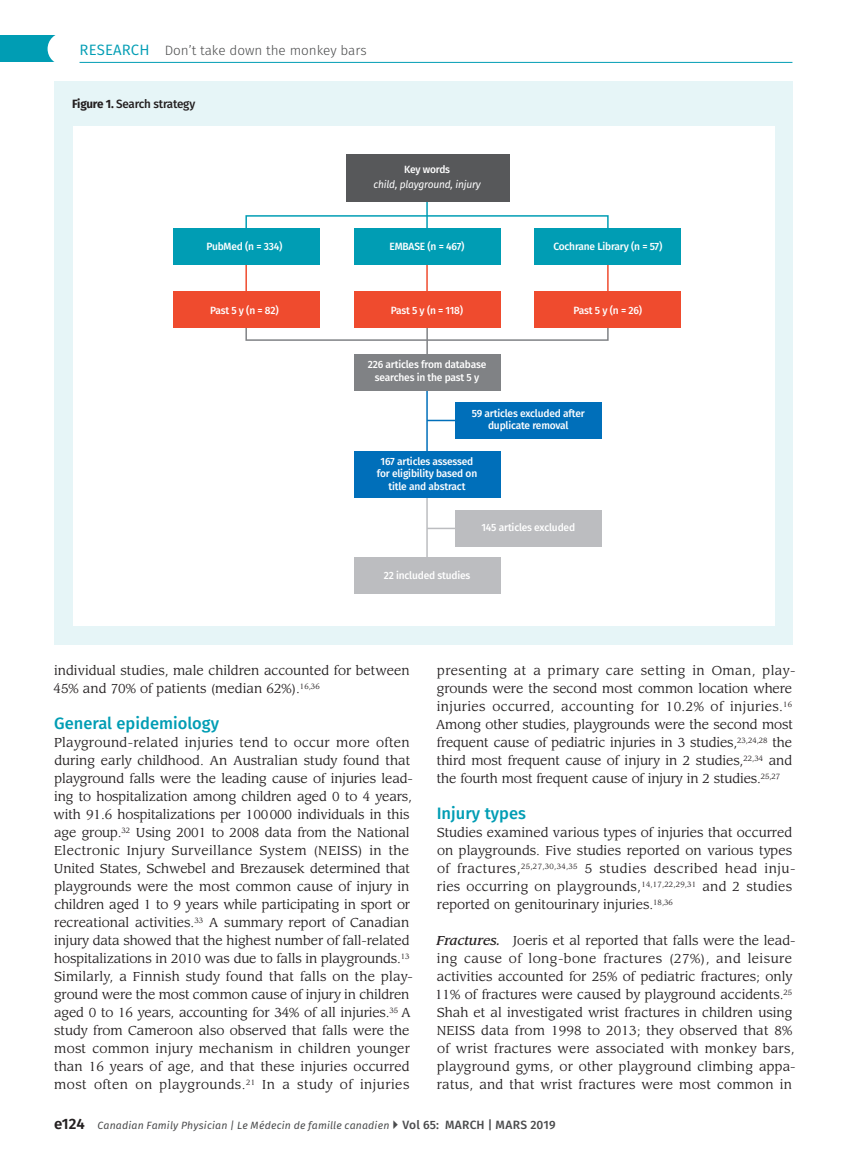
<style>
.page{position:relative;width:851px;height:1161px;background:#fff}
.page>*{position:absolute;margin:0;border:0;box-sizing:border-box;transform-origin:0 0}
.Level3Head{font:500 16.5px "Fira Sans";color:#009db4}
.t1{font:300 13.5px "Fira Sans";color:#4b4c4d}
.Paragraph{font:12.75px/18px "Leawood Std";letter-spacing:-.005em;color:#231f20}
.Level4Head{font:12.75px/18px "Leawood Std";letter-spacing:.01em;color:#231f20}
.ParagraphIndent{font:12.75px/18px "Leawood Std";color:#231f20}
.t2{font:500 12px "Fira Sans";letter-spacing:-.015em;color:#231f20}
.t3{font:500 10.5px/12.6px "Fira Sans";letter-spacing:-.015em;color:#fff;text-align:center}
.t4{font:italic 10.5px "Fira Sans";letter-spacing:.015em;color:#4b4c4d}
.t5{font:italic 10.5px/15.6px "Fira Sans";letter-spacing:-.015em;color:#fff;text-align:center}
.s1{font-weight:400;font-size:15px;color:#009db4}
.s2{font-weight:700}
.s3{font-weight:500;font-style:normal}
.s4{font-weight:500;font-style:italic}
.s5{font-weight:600;font-style:normal;font-size:15px;color:#231f20}
.s6{font-weight:500;font-style:normal;font-size:12px}
</style>
<div class="page">
<div style="left:0;top:35px;width:55px;height:27px;background:#009db4"></div>
<div style="left:48px;top:33px;width:32px;height:32px;background:#fff;border-radius:50%"></div>
<hr style="left:80px;top:62px;width:712px;height:1px;background:#009db4">
<div style="left:54px;top:81px;width:738px;height:563px;background:#e6f5f7"></div>
<div style="left:73px;top:126px;width:701px;height:499px;background:#fff"></div>
<div style="left:354px;top:558px;width:146px;height:36px;background:#bcbdc0"></div>
<div style="left:455px;top:510px;width:146px;height:36px;background:#bcbdc0"></div>
<div style="left:455px;top:402px;width:146px;height:37px;background:#006fba"></div>
<div style="left:245px;top:215px;width:363px;height:14px;border:2px solid #009db4"></div>
<div style="left:245px;top:327px;width:363px;height:14px;border:2px solid #808285"></div>
<hr style="left:426px;top:201px;width:2px;height:28px;background:#009db4">
<hr style="left:245px;top:264px;width:2px;height:28px;background:#ef4b2e">
<hr style="left:426px;top:264px;width:2px;height:28px;background:#ef4b2e">
<svg style="left:428px;top:420px;width:27px;height:1px"></svg>
<svg style="left:428px;top:528px;width:27px;height:1px"></svg>
<svg style="left:607px;top:265px;width:1px;height:27px"></svg>
<hr style="left:426px;top:326px;width:2px;height:28px;background:#808285">
<hr style="left:426px;top:379px;width:2px;height:83px;background:#006fba">
<hr style="left:426px;top:474px;width:2px;height:84px;background:#bcbdc0">
<div style="left:173px;top:292px;width:146px;height:36px;background:#ef4b2e"></div>
<div style="left:354px;top:292px;width:146px;height:36px;background:#ef4b2e"></div>
<div style="left:534px;top:292px;width:147px;height:36px;background:#ef4b2e"></div>
<div style="left:346px;top:154px;width:163px;height:48px;background:#57585a"></div>
<div style="left:173px;top:229px;width:146px;height:36px;background:#009db4"></div>
<div style="left:354px;top:229px;width:146px;height:36px;background:#009db4"></div>
<div style="left:534px;top:229px;width:147px;height:36px;background:#009db4"></div>
<div style="left:354px;top:452px;width:146px;height:46px;background:#006fba"></div>
<div style="left:354px;top:354px;width:146px;height:36px;background:#808285"></div>
<p class="t1" style="left:80px;top:40px;width:288px"><span class="s1">RESEARCH</span> Don’t take down the monkey bars</p>
<p class="t2" style="left:72px;top:94px;width:125px"><span class="s2">Figure 1.</span> Search strategy</p>
<p class="t5" style="left:373px;top:161px;width:109px"><span class="s3">Key words<br></span>child, playground, injury</p>
<p class="t3" style="left:206px;top:240px;width:78px">PubMed (n = 334)</p>
<p class="t3" style="left:389px;top:240px;width:76px">EMBASE (n = 467)</p>
<p class="t3" style="left:553px;top:240px;width:110px">Cochrane Library (n = 57)</p>
<p class="t3" style="left:210px;top:303px;width:70px">Past 5 y (n = 82)</p>
<p class="t3" style="left:391px;top:303px;width:74px">Past 5 y (n = 118)</p>
<p class="t3" style="left:368px;top:358px;width:120px">226 articles from database searches in the past 5 y</p>
<p class="t3" style="left:573px;top:303px;width:70px">Past 5 y (n = 26)</p>
<p class="t3" style="left:472px;top:406px;width:114px">59 articles excluded after duplicate removal</p>
<p class="t3" style="left:377px;top:454px;width:102px">167 articles assessed for eligibility based on title and abstract</p>
<p class="t3" style="left:481px;top:520px;width:95px">145 articles excluded</p>
<p class="t3" style="left:383px;top:569px;width:88px">22 included studies</p>
<p class="ParagraphIndent" style="left:53px;top:662px;width:357px">individual studies, male children accounted for between<br>45% and 70% of patients (median 62%).<sup>16,36</sup></p>
<p class="Level3Head" style="left:54px;top:710px;width:166px">General epidemiology</p>
<p class="Paragraph" style="left:54px;top:734px;width:361px">Playground-related injuries tend to occur more often during early childhood. An Australian study found that playground falls were the leading cause of injuries lead&shy;ing to hospitalization among children aged 0 to 4 years, with 91.6 hospitalizations per 100000 individuals in this age group.<sup>32</sup> Using 2001 to 2008 data from the National Electronic Injury Surveillance System (NEISS) in the United States, Schwebel and Brezausek determined that playgrounds were the most common cause of injury in children aged 1 to 9 years while participating in sport or recreational activities.<sup>33</sup> A summary report of Canadian injury data showed that the highest number of fall-related hospitalizations in 2010 was due to falls in playgrounds.<sup>13<br></sup>Similarly, a Finnish study found that falls on the play&shy;ground were the most common cause of injury in children aged 0 to 16 years, accounting for 34% of all injuries.<sup>35</sup> A study from Cameroon also observed that falls were the most common injury mechanism in children younger than 16 years of age, and that these injuries occurred most often on playgrounds.<sup>21</sup> In a study of injuries</p>
<p class="Paragraph" style="left:435px;top:662px;width:361px">presenting at a primary care setting in Oman, play&shy;grounds were the second most common location where injuries occurred, accounting for 10.2% of injuries.<sup>16<br></sup>Among other studies, playgrounds were the second most frequent cause of pediatric injuries in 3 studies,<sup>23,24,28</sup> the third most frequent cause of injury in 2 studies,<sup>22,34</sup> and the fourth most frequent cause of injury in 2 studies.<sup>25,27</sup></p>
<p class="Level3Head" style="left:436px;top:800px;width:91px">Injury types</p>
<p class="Paragraph" style="left:437px;top:824px;width:360px">Studies examined various types of injuries that occurred on playgrounds. Five studies reported on various types of fractures,<sup>25,27,30,34,35</sup> 5 studies described head inju&shy;ries occurring on playgrounds,<sup>14,17,22,29,31</sup> and 2 studies reported on genitourinary injuries.<sup>18,36</sup></p>
<p class="Level4Head" style="left:435px;top:932px;width:362px"><span class="s4">Fractures.</span> Joeris et al reported that falls were the lead&shy;ing cause of long-bone fractures (27%), and leisure activities accounted for 25% of pediatric fractures; only 11% of fractures were caused by playground accidents.<sup>25<br></sup>Shah et al investigated wrist fractures in children using NEISS data from 1998 to 2013; they observed that 8% of wrist fractures were associated with monkey bars, playground gyms, or other playground climbing appa&shy;ratus, and that wrist fractures were most common in</p>
<p class="t4" style="left:54px;top:1117px;width:503px"><span class="s5">e124</span> Canadian Family Physician | Le Médecin de famille canadien <span class="s6">Vol 65: MARCH | MARS 2019</span></p>
</div>
